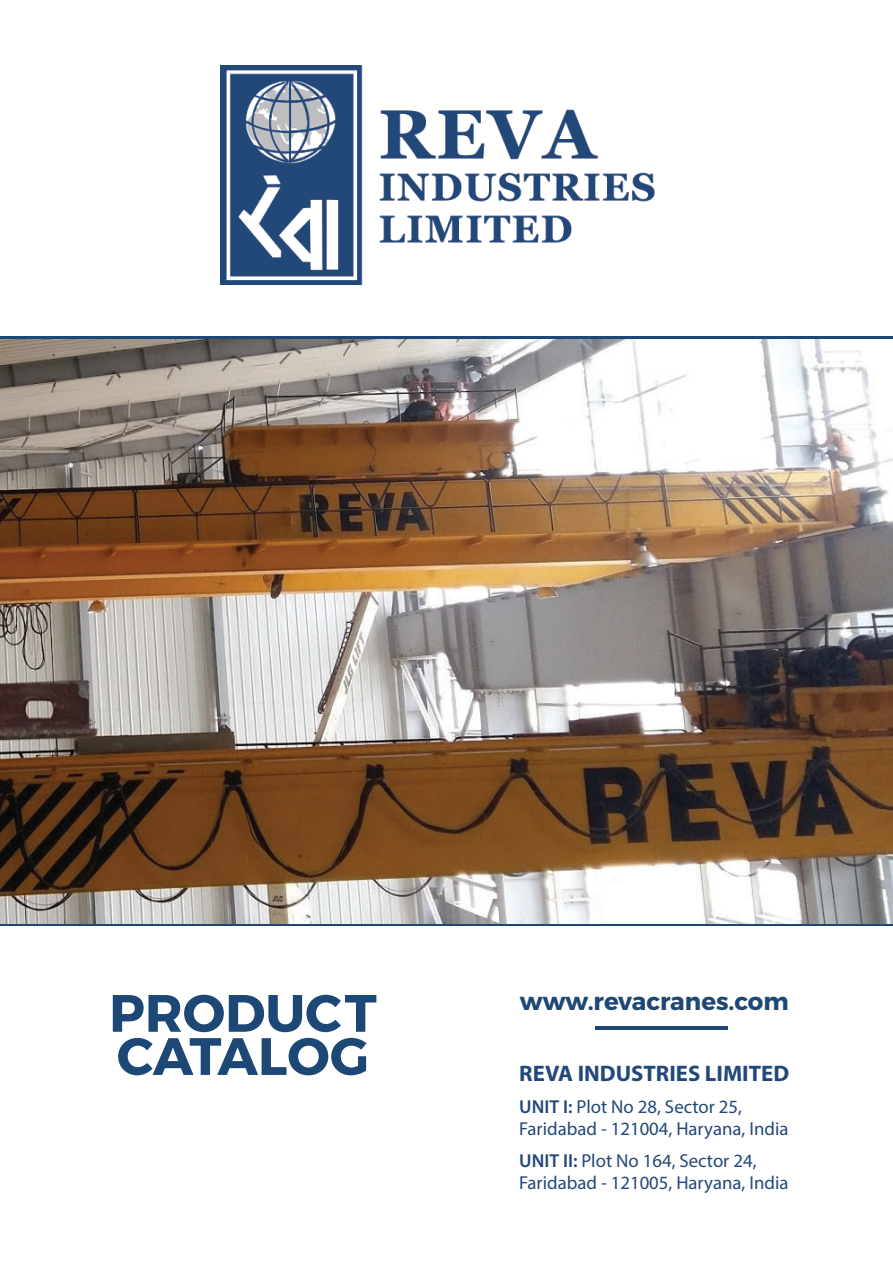
<style>
.page{position:relative;width:893px;height:1263px;background:#fff}
.page>*{position:absolute;margin:0;border:0;box-sizing:border-box;transform-origin:0 0}
.t1{font:700 52.5px/43.2px "Montserrat";color:#1d4775}
.t2{font:700 24.45px "Montserrat";color:#1d4775}
.t3{font:700 22.5px "Myriad Pro";color:#224879}
.t4{font:18.75px/22.5px "Myriad Pro";color:#224879}
.s1{font-weight:600}
</style>
<div class="page">
<hr style="left:595px;top:1026px;width:133px;height:4px;background:#1d4775">
<hr style="left:0;top:337px;width:893px;height:3px;background:#1d4775">
<hr style="left:0;top:923px;width:893px;height:3px;background:#1d4775">
<img style="left:221px;top:65px;width:434px;height:220px">
<img style="left:0;top:340px;width:893px;height:583px">
<h1 class="t1" style="left:109px;top:992px;width:269px">PRODUCT<br>CATALOG</h1>
<h2 class="t2" style="left:520px;top:986px;width:270px">www.revacranes.com</h2>
<p class="t3" style="left:519px;top:1059px;width:271px">REVA INDUSTRIES LIMITED</p>
<p class="t4" style="left:519px;top:1095px;width:271px"><span class="s1">UNIT I:</span> Plot No 28, Sector 25,<br>Faridabad - 121004, Haryana, India</p>
<p class="t4" style="left:519px;top:1149px;width:271px"><span class="s1">UNIT II:</span> Plot No 164, Sector 24,<br>Faridabad - 121005, Haryana, India</p>
</div>
